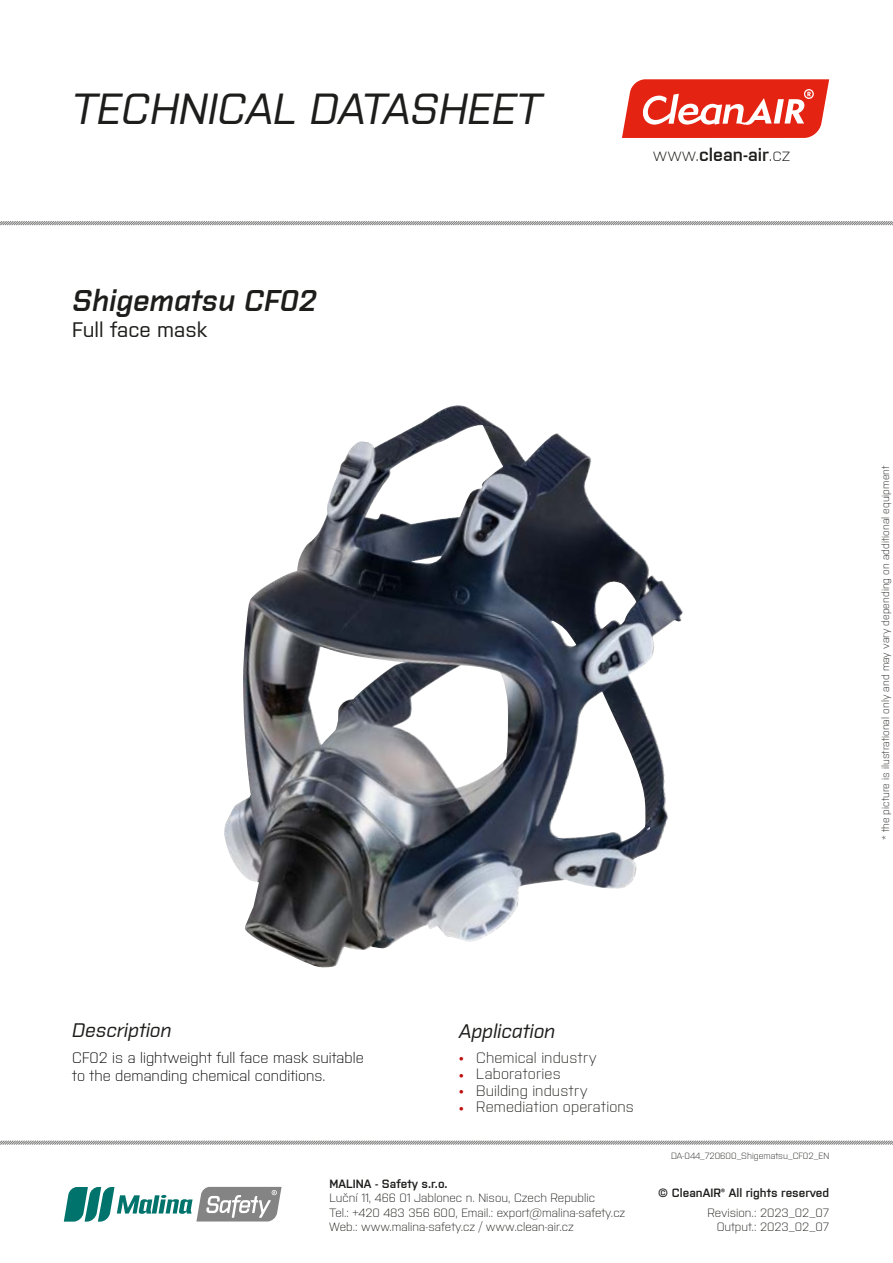
<style>
.page{position:relative;width:893px;height:1263px;background:#fff}
.page>*{position:absolute;margin:0;border:0;box-sizing:border-box;transform-origin:0 0}
.t1{font:italic 500 43.5px "Purista";color:#1d1d1b}
.t2{font:italic 600 30px "Purista";color:#1d1d1b}
.t3{font:500 21px "Purista";color:#1d1d1b}
.t4{font:italic 500 19.65px "Purista";color:#1d1d1b}
.t5{font:600 18px "Purista";color:#1d1d1b}
.t6{font:300 15.15px/18.1px "Purista";color:#030202}
.t7{font:300 15px "Purista";letter-spacing:.005em;color:#1d1d1b}
.t8{font:300 12px/14.4px "Purista";color:#1d1d1b}
.t9{font:600 12px "Purista";color:#1d1d1b}
.t10{font:300 10.5px "Purista";color:#1d1d1b}
.t11{font:300 9px "Purista";color:#1d1d1b}
.s1{font-weight:300}
.s2{font-weight:500;color:#c00d0e}
</style>
<div class="page">
<svg style="left:622px;top:79px;width:207px;height:59px"></svg>
<svg style="left:0;top:221px;width:893px;height:5px;background:#bcbcbc"></svg>
<svg style="left:0;top:1140px;width:893px;height:5px;background:#bcbcbb"></svg>
<svg style="left:64px;top:1187px;width:218px;height:34px"></svg>
<img style="left:224px;top:407px;width:459px;height:561px">
<h1 class="t1" style="left:72px;top:77px;width:470px">TECHNICAL DATASHEET</h1>
<h2 class="t2" style="left:72px;top:279px;width:246px">Shigematsu CF02</h2>
<h3 class="t3" style="left:72px;top:314px;width:136px">Full face mask</h3>
<h3 class="t5" style="left:653px;top:141px;width:139px"><span class="s1">www.</span>clean-air<span class="s1">.cz</span></h3>
<p class="t10" style="left:878px;top:840px;width:376px;rotate:-90deg">* the picture is ilustrational only and may vary depending on additional equipment</p>
<h3 class="t4" style="left:72px;top:1015px;width:101px">Description</h3>
<p class="t6" style="left:72px;top:1048px;width:293px">CF02 is a lightweight full face mask suitable to the demanding chemical conditions.</p>
<h3 class="t4" style="left:459px;top:1017px;width:98px">Application</h3>
<p class="t7" style="left:459px;top:1047px;width:139px"><span class="s2">•</span> Chemical industry</p>
<p class="t7" style="left:459px;top:1063px;width:103px"><span class="s2">•</span> Laboratories</p>
<p class="t7" style="left:459px;top:1080px;width:130px"><span class="s2">•</span> Building industry</p>
<p class="t7" style="left:459px;top:1096px;width:176px"><span class="s2">•</span> Remediation operations</p>
<p class="t9" style="left:330px;top:1175px;width:120px">MALINA - Safety s.r.o.</p>
<p class="t8" style="left:330px;top:1190px;width:297px">Luční 11, 466 01 Jablonec n. Nisou, Czech Republic<br>Tel.: +420 483 356 600, Email.: export@malina-safety.cz<br>Web.: www.malina-safety.cz / www.clean-air.cz</p>
<p class="t11" style="left:671px;top:1149px;width:160px">DA-044_720600_Shigematsu_CF02_EN</p>
<p class="t9" style="left:658px;top:1183px;width:173px">© CleanAIR® All rights reserved</p>
<p class="t8" style="left:708px;top:1204px;width:123px;text-align:right">Revision.: 2023_02_07<br>Output.: 2023_02_07</p>
</div>
